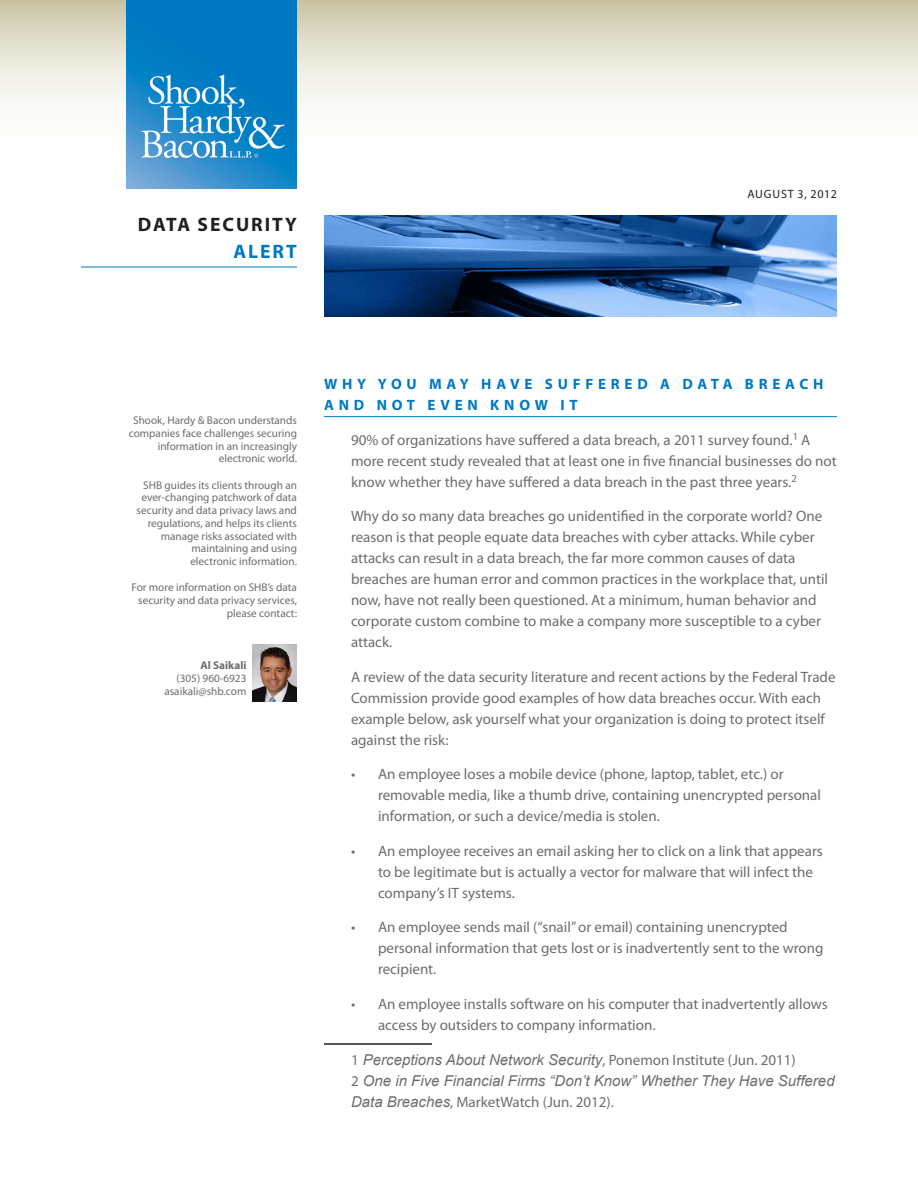
<style>
.page{position:relative;width:918px;height:1188px;background:#fff}
.page>*{position:absolute;margin:0;border:0;box-sizing:border-box;transform-origin:0 0}
.t1{font:700 19.5px/27px "Myriad Pro";letter-spacing:.1em;color:#231f20;text-align:right}
.Body{font:15px/21px "Myriad Pro";color:#6c6d70}
.Body-2{font:italic 15px/21px "Arial";color:#6c6d70}
.Head{font:700 15px/21px "Myriad Pro";letter-spacing:.32em;color:#0079c2}
.t2{font:12px "Myriad Pro";letter-spacing:.06em;color:#231f20}
.Body-3{font:11.25px/12.8px "Myriad Pro";color:#6c6d70;text-align:right}
.s1{color:#0079c2}
.s2{font-weight:700}
.s3{font-family:"Myriad Pro";font-style:normal}
</style>
<div class="page">
<svg style="left:0;top:0;width:918px;height:101px;background:#e4e1d0"></svg>
<hr style="left:81px;top:267px;width:216px;height:1px;background:#0079c2">
<img style="left:126px;top:0;width:171px;height:189px">
<hr style="left:324px;top:416px;width:513px;height:1px;background:#0079c2">
<hr style="left:324px;top:1043px;width:108px;height:2px;background:#231f20">
<img style="left:324px;top:216px;width:513px;height:100px">
<img style="left:253px;top:645px;width:44px;height:57px">
<p class="t1" style="left:138px;top:210px;width:161px">DATA SECURITY<br><span class="s1">ALERT</span></p>
<p class="t2" style="left:747px;top:187px;width:91px">AUGUST 3, 2012</p>
<p class="Body-3" style="left:129px;top:414px;width:170px">Shook, Hardy &amp; Bacon understands companies face challenges securing information in an increasingly electronic world.</p>
<p class="Body-3" style="left:137px;top:478px;width:162px">SHB guides its clients through an ever-changing patchwork of data security and data privacy laws and regulations, and helps its clients manage risks associated with maintaining and using<br>electronic information.</p>
<p class="Body-3" style="left:132px;top:581px;width:167px">For more information on SHB’s data security and data privacy services, please contact:</p>
<p class="Body-3" style="left:164px;top:659px;width:84px"><span class="s2">Al Saikali<br></span>(305) 960-6923 asaikali@shb.com</p>
<p class="Head" style="left:324px;top:373px;width:501px">WHY YOU MAY HAVE SUFFERED A DATA BREACH<br>AND NOT EVEN KNOW IT</p>
<p class="Body" style="left:351px;top:429px;width:487px">90% of organizations have suffered a data breach, a 2011 survey found.<sup>1</sup> A more recent study revealed that at least one in five financial businesses do not know whether they have suffered a data breach in the past three years.<sup>2</sup></p>
<p class="Body" style="left:351px;top:505px;width:479px">Why do so many data breaches go unidentified in the corporate world? One reason is that people equate data breaches with cyber attacks. While cyber attacks can result in a data breach, the far more common causes of data breaches are human error and common practices in the workplace that, until now, have not really been questioned. At a minimum, human behavior and corporate custom combine to make a company more susceptible to a cyber attack.</p>
<p class="Body" style="left:351px;top:666px;width:486px">A review of the data security literature and recent actions by the Federal Trade Commission provide good examples of how data breaches occur. With each example below, ask yourself what your organization is doing to protect itself against the risk:</p>
<p class="Body" style="left:378px;top:763px;width:445px;text-indent:-27px">• An employee loses a mobile device (phone, laptop, tablet, etc.) or removable media, like a thumb drive, containing unencrypted personal information, or such a device/media is stolen.</p>
<p class="Body" style="left:378px;top:840px;width:446px;text-indent:-27px">• An employee receives an email asking her to click on a link that appears to be legitimate but is actually a vector for malware that will infect the company’s IT systems.</p>
<p class="Body" style="left:378px;top:916px;width:447px;text-indent:-27px">• An employee sends mail (“snail” or email) containing unencrypted personal information that gets lost or is inadvertently sent to the wrong recipient.</p>
<p class="Body" style="left:378px;top:993px;width:451px;text-indent:-27px">• An employee installs software on his computer that inadvertently allows access by outsiders to company information.</p>
<p class="Body-2" style="left:351px;top:1049px;width:446px"><span class="s3">1</span> Perceptions About Network Security<span class="s3">, Ponemon Institute (Jun. 2011)</span></p>
<p class="Body-2" style="left:351px;top:1070px;width:485px"><span class="s3">2</span> One in Five Financial Firms “Don’t Know” Whether They Have Suffered<br>Data Breaches<span class="s3">, MarketWatch (Jun. 2012).</span></p>
</div>
